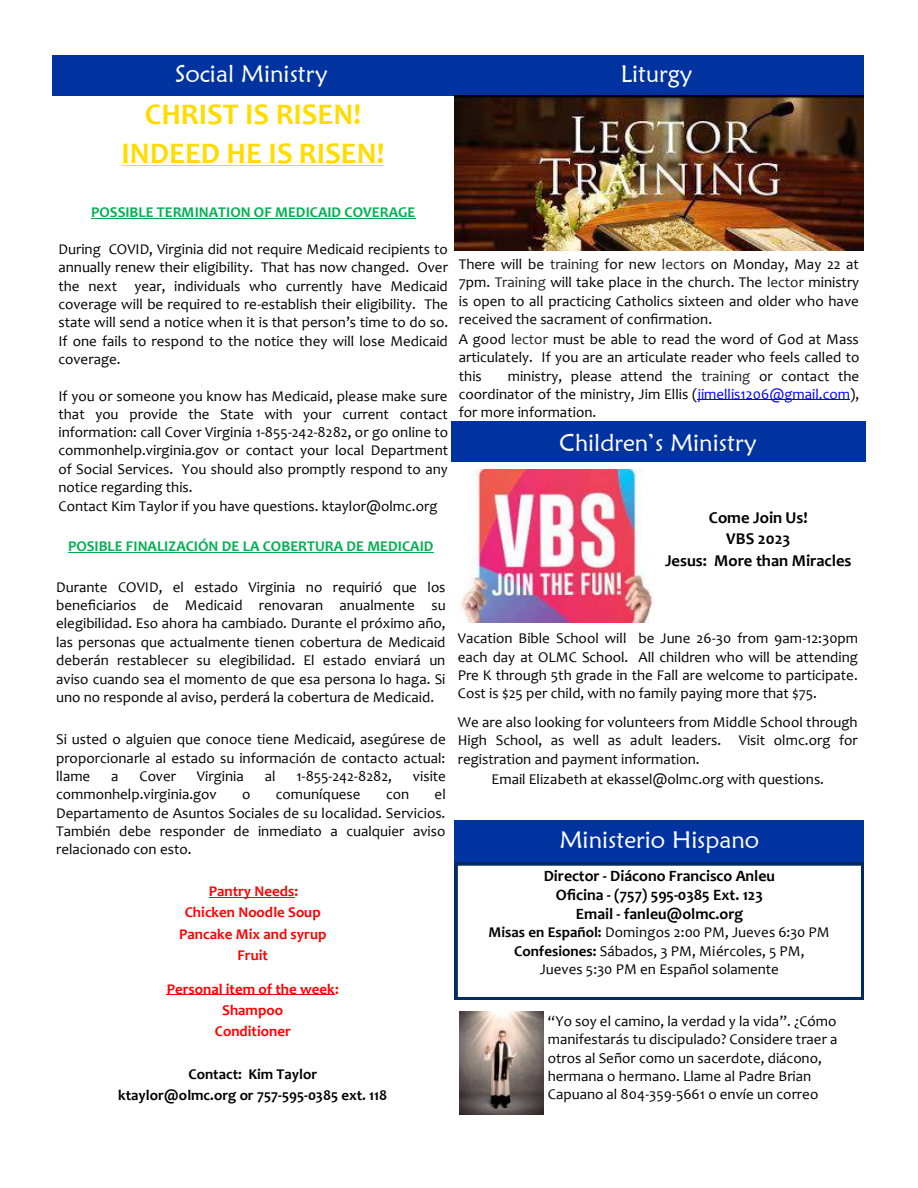
<style>
.page{position:relative;width:918px;height:1188px;background:#fff}
.page>*{position:absolute;margin:0;border:0;box-sizing:border-box;transform-origin:0 0}
.t1{font:700 30px "Candara";color:#ffdc01}
.t2{font:24px "Maiandra GD";color:#fff}
.t3{font:700 16.65px "Candara";color:#000}
.t4{font:700 16.5px "Candara";color:#000}
.t5{font:700 15.9px "Candara";color:#000}
.t6{font:15px/18.3px "Candara";color:#000;text-align:justify}
.t7{font:700 15px "Candara";color:#f00}
.t8{font:700 15px "Candara";color:#00b050}
.t9{font:700 15px "Candara";color:#000}
.s1{color:#222}
.s2{color:#00f}
.s3{font-weight:700}
</style>
<div class="page">
<div style="left:53px;top:55px;width:398px;height:41px;background:#0033a0"></div>
<div style="left:455px;top:820px;width:409px;height:43px;background:#0033a0"></div>
<svg style="left:455px;top:863px;width:409px;height:137px"></svg>
<div style="left:450px;top:55px;width:414px;height:41px;background:#0033a0"></div>
<img style="left:459px;top:1012px;width:85px;height:102px">
<hr style="left:121px;top:165px;width:263px;height:1px;background:#ffdc01">
<hr style="left:209px;top:897px;width:85px;height:1px;background:#f00">
<hr style="left:167px;top:994px;width:168px;height:1px;background:#f00">
<hr style="left:68px;top:552px;width:366px;height:1px;background:#00b050">
<hr style="left:91px;top:218px;width:325px;height:1px;background:#00b050">
<img style="left:454px;top:96px;width:410px;height:155px">
<hr style="left:698px;top:400px;width:152px;height:1px;background:#00f">
<div style="left:451px;top:422px;width:414px;height:40px;background:#0033a0"></div>
<img style="left:460px;top:470px;width:194px;height:152px">
<p class="t2" style="left:175px;top:59px;width:154px">Social Ministry</p>
<p class="t1" style="left:145px;top:102px;width:218px">CHRIST IS RISEN!</p>
<p class="t1" style="left:121px;top:142px;width:264px">INDEED HE IS RISEN!</p>
<p class="t2" style="left:621px;top:59px;width:73px">Liturgy</p>
<p class="t8" style="left:91px;top:207px;width:326px">POSSIBLE TERMINATION OF MEDICAID COVERAGE</p>
<p class="t6" style="left:58px;top:241px;width:391px">During COVID, Virginia did not require Medicaid recipients to annually renew their eligibility. That has now changed. Over the next year, individuals who currently have Medicaid coverage will be required to re-establish their eligibility. The state will send a notice when it is that person’s time to do so.<br>If one fails to respond to the notice they will lose Medicaid coverage.</p>
<p class="t6" style="left:58px;top:388px;width:391px">If you or someone you know has Medicaid, please make sure that you provide the State with your current contact information: call Cover Virginia 1-855-242-8282, or go online to commonhelp.virginia.gov or contact your local Department of Social Services. You should also promptly respond to any notice regarding this.</p>
<p class="t6" style="left:58px;top:498px;width:381px">Contact Kim Taylor if you have questions. ktaylor@olmc.org</p>
<p class="t8" style="left:68px;top:540px;width:367px">POSIBLE FINALIZACIÓN DE LA COBERTURA DE MEDICAID</p>
<p class="t6" style="left:56px;top:579px;width:391px">Durante COVID, el estado Virginia no requirió que los beneficiarios de Medicaid renovaran anualmente su elegibilidad. Eso ahora ha cambiado. Durante el próximo año, las personas que actualmente tienen cobertura de Medicaid deberán restablecer su elegibilidad. El estado enviará un aviso cuando sea el momento de que esa persona lo haga. Si uno no responde al aviso, perderá la cobertura de Medicaid.</p>
<p class="t6" style="left:56px;top:732px;width:391px">Si usted o alguien que conoce tiene Medicaid, asegúrese de proporcionarle al estado su información de contacto actual: llame</p>
<p class="t6" style="left:111px;top:769px;width:9px">a</p>
<p class="t6" style="left:139px;top:769px;width:38px">Cover</p>
<p class="t6" style="left:197px;top:769px;width:48px">Virginia</p>
<p class="t6" style="left:265px;top:769px;width:12px">al</p>
<p class="t6" style="left:296px;top:769px;width:97px">1-855-242-8282,</p>
<p class="t6" style="left:413px;top:769px;width:35px">visite</p>
<p class="t6" style="left:56px;top:787px;width:162px">commonhelp.virginia.gov</p>
<p class="t6" style="left:242px;top:787px;width:10px">o</p>
<p class="t6" style="left:276px;top:787px;width:86px">comuníquese</p>
<p class="t6" style="left:386px;top:787px;width:25px">con</p>
<p class="t6" style="left:56px;top:787px;width:391px;text-indent:378px">el Departamento de Asuntos Sociales de su localidad. Servicios.<br>También debe responder de inmediato a cualquier aviso relacionado con esto.</p>
<p class="t7" style="left:209px;top:885px;width:91px">Pantry Needs:</p>
<p class="t7" style="left:185px;top:907px;width:138px">Chicken Noodle Soup</p>
<p class="t7" style="left:179px;top:928px;width:149px">Pancake Mix and syrup</p>
<p class="t7" style="left:238px;top:949px;width:32px">Fruit</p>
<p class="t7" style="left:167px;top:983px;width:173px">Personal item of the week:</p>
<p class="t7" style="left:222px;top:1004px;width:62px">Shampoo</p>
<p class="t7" style="left:215px;top:1025px;width:78px">Conditioner</p>
<p class="t9" style="left:188px;top:1068px;width:130px">Contact: Kim Taylor</p>
<p class="t9" style="left:118px;top:1089px;width:271px">ktaylor@olmc.org or 757-595-0385 ext. 118</p>
<p class="t6" style="left:459px;top:257px;width:402px">There will be <span class="s1">training</span> for new <span class="s1">lectors</span> on Monday, May 22 at 7pm. <span class="s1">Training</span> will take place in the church. The <span class="s1">lector</span> ministry is open to all practicing Catholics sixteen and older who have received the sacrament of confirmation.</p>
<p class="t6" style="left:459px;top:331px;width:402px">A good <span class="s1">lector</span> must be able to read the word of God at Mass articulately. If you are an articulate reader who feels called to this</p>
<p class="t6" style="left:459px;top:368px;width:402px;text-indent:49px">ministry, please attend the <span class="s1">training</span> or contact the coordinator of the ministry, Jim Ellis (<span class="s2">jimellis1206@gmail.com</span>), for more information.</p>
<p class="t2" style="left:559px;top:428px;width:199px">Children’s Ministry</p>
<p class="t3" style="left:709px;top:511px;width:100px">Come Join Us!</p>
<p class="t4" style="left:726px;top:532px;width:66px">VBS 2023</p>
<p class="t4" style="left:665px;top:554px;width:188px">Jesus: More than Miracles</p>
<p class="t6" style="left:458px;top:631px;width:402px">Vacation Bible School will be June 26-30 from 9am-12:30pm each day at OLMC School. All children who will be attending Pre K through 5th grade in the Fall are welcome to participate.<br>Cost is $25 per child, with no family paying more that $75.</p>
<p class="t6" style="left:458px;top:714px;width:402px">We are also looking for volunteers from Middle School through High School, as well as adult leaders. Visit olmc.org for registration and payment information.</p>
<p class="t6" style="left:492px;top:771px;width:334px">Email Elizabeth at ekassel@olmc.org with questions.</p>
<p class="t2" style="left:560px;top:824px;width:201px">Ministerio Hispano</p>
<p class="t5" style="left:544px;top:869px;width:233px">Director - Diácono Francisco Anleu</p>
<p class="t5" style="left:556px;top:888px;width:209px">Oficina - (757) 595-0385 Ext. 123</p>
<p class="t5" style="left:576px;top:908px;width:169px">Email - fanleu@olmc.org</p>
<p class="t6" style="left:489px;top:925px;width:342px"><span class="s3">Misas en Español:</span> Domingos 2:00 PM, Jueves 6:30 PM</p>
<p class="t6" style="left:514px;top:943px;width:292px"><span class="s3">Confesiones:</span> Sábados, 3 PM, Miércoles, 5 PM,</p>
<p class="t6" style="left:540px;top:962px;width:241px">Jueves 5:30 PM en Español solamente</p>
<p class="t6" style="left:548px;top:1013px;width:291px;text-align:left">“Yo soy el camino, la verdad y la vida”. ¿Cómo manifestarás tu discipulado? Considere traer a otros al Señor como un sacerdote, diácono, hermana o hermano. Llame al Padre Brian Capuano al 804-359-5661 o envíe un correo</p>
</div>
